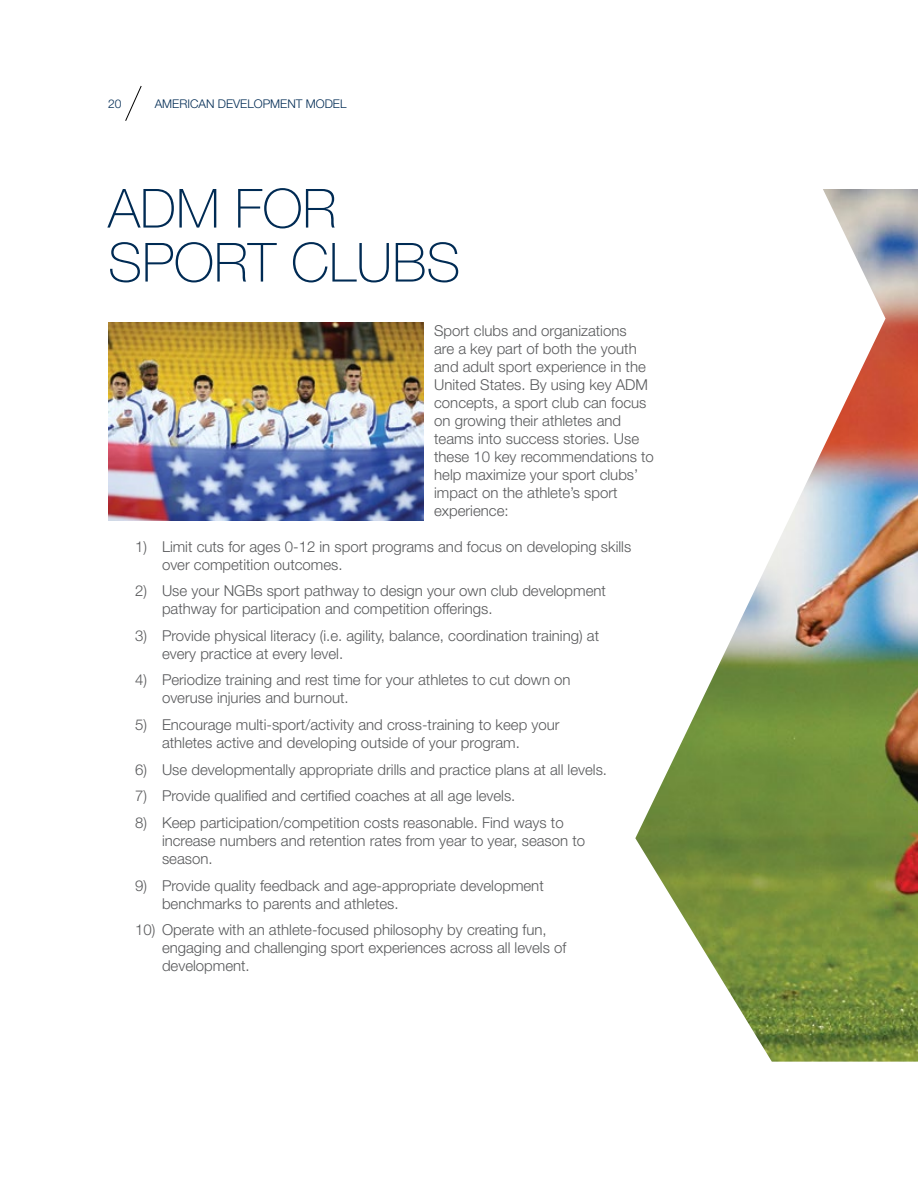
<style>
.page{position:relative;width:918px;height:1188px;background:#fff}
.page>*{position:absolute;margin:0;border:0;box-sizing:border-box;transform-origin:0 0}
.t1{font:100 54px/54px "Helvetica Neue LT Pro";color:#002b54}
.t2{font:300 15px/18px "Helvetica Neue LT Pro";color:#58595b}
.t3{font:300 12px "Helvetica Neue LT Pro";color:#002b54}
</style>
<div class="page">
<svg style="left:125px;top:86px;width:17px;height:35px"></svg>
<img style="left:635px;top:189px;width:283px;height:873px">
<img style="left:108px;top:323px;width:315px;height:198px">
<p class="t3" style="left:108px;top:96px;width:15px">20</p>
<p class="t3" style="left:155px;top:96px;width:193px">AMERICAN DEVELOPMENT MODEL</p>
<h1 class="t1" style="left:108px;top:181px;width:354px">ADM FOR<br>SPORT CLUBS</h1>
<p class="t2" style="left:434px;top:321px;width:221px">Sport clubs and organizations<br>are a key part of both the youth and adult sport experience in the<br>United States. By using key ADM concepts, a sport club can focus on growing their athletes and teams into success stories. Use these 10 key recommendations to help maximize your sport clubs’ impact on the athlete’s sport experience:</p>
<p class="t2" style="left:162px;top:537px;width:471px;text-indent:-27px">1) Limit cuts for ages 0-12 in sport programs and focus on developing skills over competition outcomes.</p>
<p class="t2" style="left:162px;top:582px;width:445px;text-indent:-27px">2) Use your NGBs sport pathway to design your own club development pathway for participation and competition offerings.</p>
<p class="t2" style="left:162px;top:626px;width:439px;text-indent:-27px">3) Provide physical literacy (i. e. agility, balance, coordination training) at every practice at every level.</p>
<p class="t2" style="left:162px;top:671px;width:410px;text-indent:-27px">4) Periodize training and rest time for your athletes to cut down on overuse injuries and burnout.</p>
<p class="t2" style="left:162px;top:715px;width:399px;text-indent:-27px">5) Encourage multi-sport/activity and cross-training to keep your athletes active and developing outside of your program.</p>
<p class="t2" style="left:135px;top:760px;width:471px">6) Use developmentally appropriate drills and practice plans at all levels.</p>
<p class="t2" style="left:135px;top:787px;width:379px">7) Provide qualified and certified coaches at all age levels.</p>
<p class="t2" style="left:162px;top:813px;width:425px;text-indent:-27px">8) Keep participation/competition costs reasonable. Find ways to increase numbers and retention rates from year to year, season to season.</p>
<p class="t2" style="left:162px;top:876px;width:383px;text-indent:-27px">9) Provide quality feedback and age-appropriate development benchmarks to parents and athletes.</p>
<p class="t2" style="left:162px;top:921px;width:406px;text-indent:-27px">10) Operate with an athlete-focused philosophy by creating fun, engaging and challenging sport experiences across all levels of development.</p>
</div>
